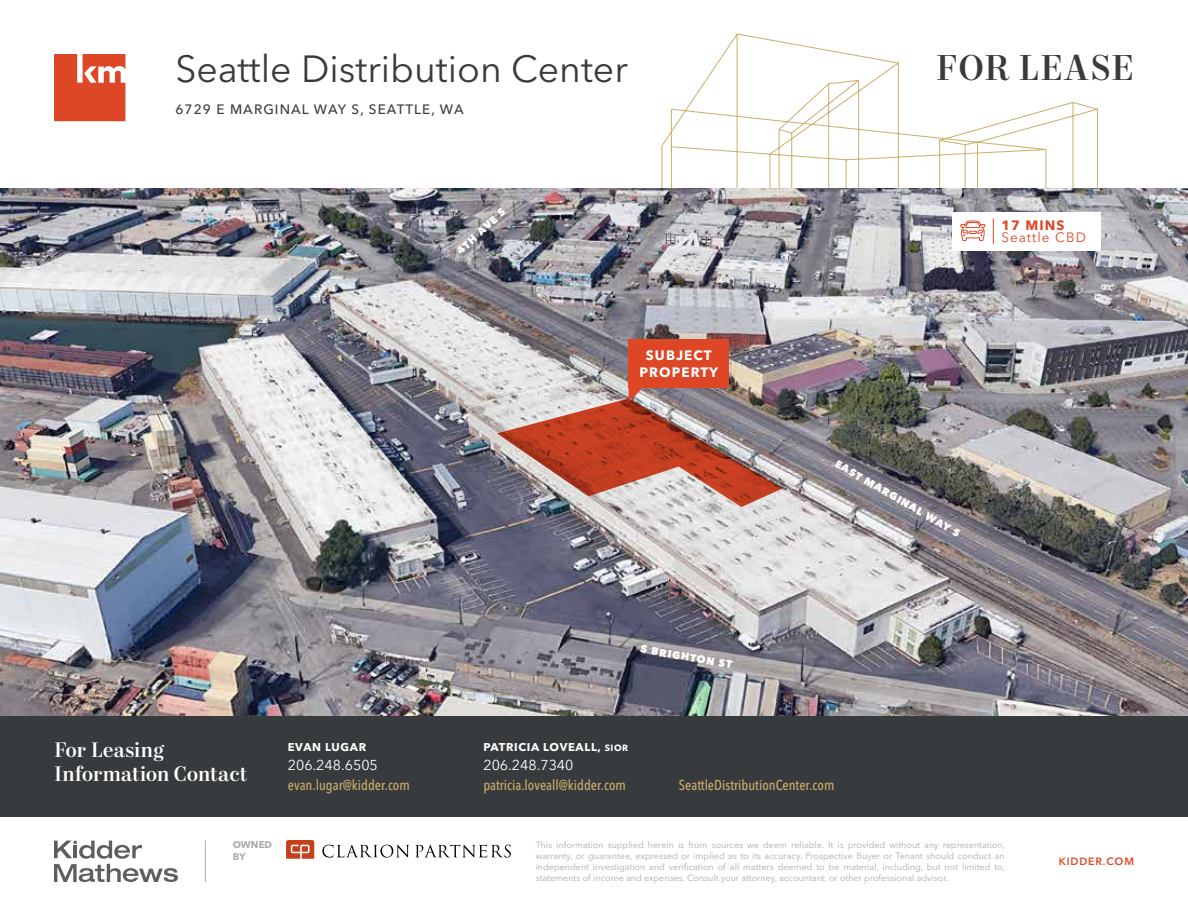
<style>
.page{position:relative;width:1188px;height:918px;background:#fff}
.page>*{position:absolute;margin:0;border:0;box-sizing:border-box;transform-origin:0 0}
.t1{font:37.5px "Avenir Next LT Pro";color:#383b3d}
.t2{font:500 36px "Mort Modern 09";letter-spacing:.025em;color:#383b3d}
.t3{font:500 21px/24px "Mort Modern 09";color:#fff}
.t4{font:500 condensed 14.25px "Avenir Next LT Pro";color:#cbae6c}
.t5{font:14.25px "Avenir Next LT Pro";color:#fff}
.t6{font:500 13.5px "Avenir Next LT Pro";letter-spacing:.08em;color:#383b3d}
.t7{font:700 13.5px/16.5px "Avenir Next LT Pro";letter-spacing:.08em;color:#fff;text-align:center}
.t8{font:13.5px "Avenir Next LT Pro";letter-spacing:.08em;color:#de4726}
.t9{font:700 13.5px "Avenir Next LT Pro";letter-spacing:.08em;color:#de4726}
.t10{font:700 11.25px "Avenir Next LT Pro";letter-spacing:.06em;color:#fff}
.t11{font:800 10.5px "Avenir Next LT Pro";color:#fff}
.t12{font:600 10.5px "Avenir Next LT Pro";letter-spacing:.08em;color:#de4726}
.t13{font:700 9.75px/12px "Avenir Next LT Pro";color:#afabac}
.t14{font:9px/10.8px "Avenir Next LT Pro";color:#afabac;text-align:justify}
.s1{font-size:9px}
</style>
<div class="page">
<svg style="left:54px;top:841px;width:124px;height:41px"></svg>
<svg style="left:286px;top:841px;width:28px;height:18px"></svg>
<svg style="left:322px;top:845px;width:87px;height:13px"></svg>
<svg style="left:415px;top:845px;width:96px;height:13px"></svg>
<hr style="left:205px;top:841px;width:1px;height:41px;background:#afabac">
<svg style="left:661px;top:33px;width:437px;height:156px"></svg>
<svg style="left:54px;top:54px;width:71px;height:67px;background:#e15c3e"></svg>
<div style="left:0;top:715px;width:1188px;height:102px;background:#383b3d"></div>
<img style="left:0;top:189px;width:1188px;height:526px">
<img style="left:497px;top:387px;width:286px;height:120px">
<div style="left:629px;top:339px;width:100px;height:48px;background:#de4726"></div>
<div style="left:952px;top:212px;width:148px;height:39px;background:#fff"></div>
<svg style="left:960px;top:220px;width:26px;height:22px"></svg>
<svg style="left:993px;top:218px;width:1px;height:26px"></svg>
<h1 class="t1" style="left:176px;top:47px;width:454px">Seattle Distribution Center</h1>
<h2 class="t2" style="left:936px;top:45px;width:200px">FOR LEASE</h2>
<h3 class="t6" style="left:176px;top:101px;width:290px">6729 E MARGINAL WAY S, SEATTLE, WA</h3>
<h3 class="t3" style="left:54px;top:739px;width:195px">For Leasing<br>Information Contact</h3>
<p class="t10" style="left:288px;top:740px;width:80px">EVAN LUGAR</p>
<h3 class="t5" style="left:288px;top:757px;width:92px">206.248.6505</h3>
<h3 class="t4" style="left:288px;top:776px;width:124px">evan.lugar@kidder.com</h3>
<p class="t13" style="left:233px;top:838px;width:41px">OWNED<br>BY</p>
<p class="t11" style="left:454px;top:248px;width:64px;rotate:-43deg">4TH AVE S</p>
<h3 class="t7" style="left:639px;top:347px;width:80px">SUBJECT<br>PROPERTY</h3>
<h3 class="t9" style="left:1001px;top:217px;width:65px">17 MINS</h3>
<h3 class="t8" style="left:1001px;top:230px;width:86px">Seattle CBD</h3>
<p class="t11" style="left:839px;top:457px;width:144px;rotate:30deg">EAST MARGINAL WAY S</p>
<p class="t11" style="left:642px;top:642px;width:94px;rotate:10deg">S BRIGHTON ST</p>
<p class="t10" style="left:483px;top:740px;width:146px">PATRICIA LOVEALL, <span class="s1">SIOR</span></p>
<h3 class="t5" style="left:483px;top:757px;width:92px">206.248.7340</h3>
<h3 class="t4" style="left:483px;top:776px;width:144px">patricia.loveall@kidder.com</h3>
<h3 class="t4" style="left:679px;top:776px;width:157px">SeattleDistributionCenter.com</h3>
<p class="t14" style="left:536px;top:840px;width:471px">This information supplied herein is from sources we deem reliable. It is provided without any representation, warranty, or guarantee, expressed or implied as to its accuracy. Prospective Buyer or Tenant should conduct an independent investigation and verification of all matters deemed to be material, including, but not limited to, statements of income and expenses. Consult your attorney, accountant, or other professional advisor.</p>
<p class="t12" style="left:1059px;top:855px;width:77px">KIDDER.COM</p>
</div>
